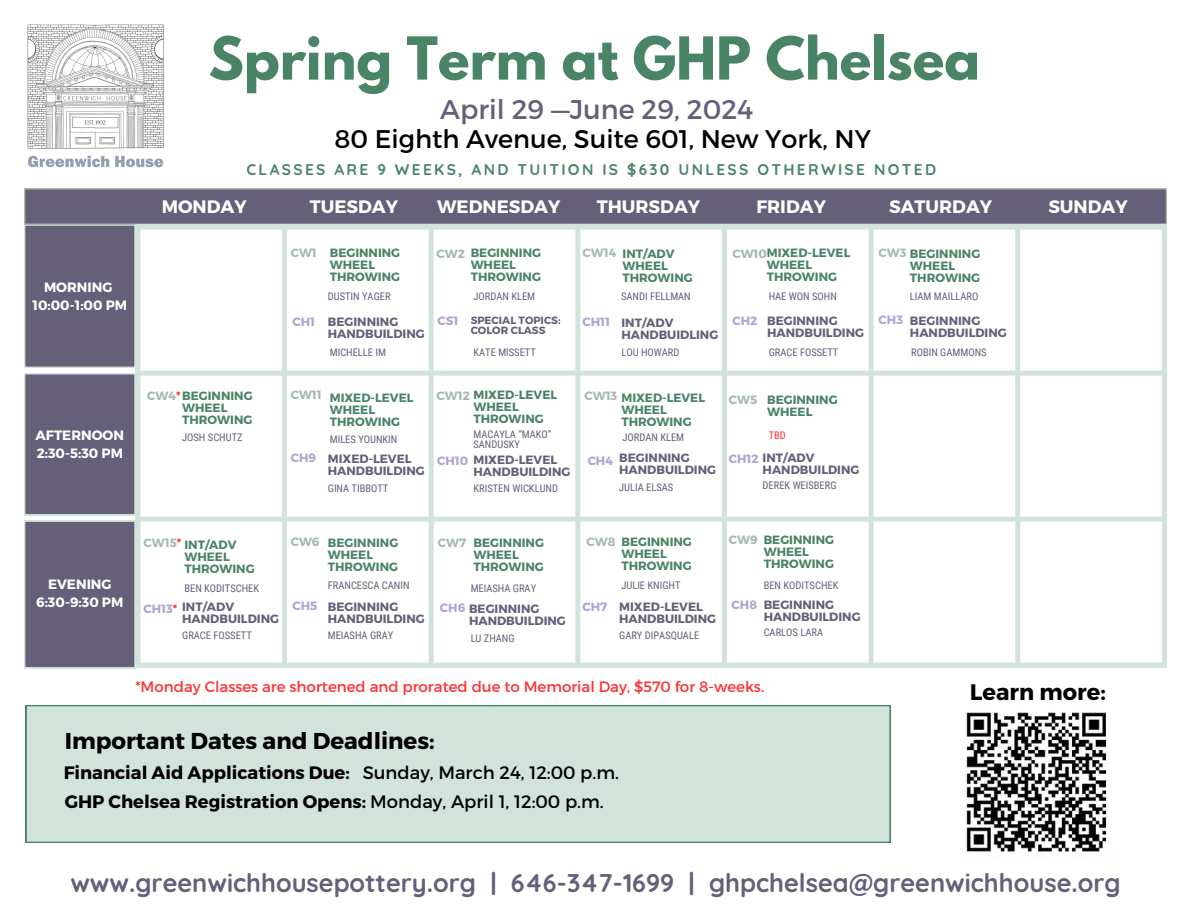
<style>
.page{position:relative;width:1188px;height:918px;background:#fff}
.page>*{position:absolute;margin:0;border:0;box-sizing:border-box;transform-origin:0 0}
.t1{font:700 52.5px "League Spartan";color:#498467}
.t2{font:27px "Montserrat";color:#655f79}
.t3{font:700 25.5px "Quicksand";color:#655f79}
.t4{font:25.5px "Montserrat";color:#000}
.t5{font:700 22.95px "Montserrat";color:#000}
.t6{font:700 22.5px "Montserrat";color:#000}
.t7{font:700 18px "Montserrat";color:#000}
.t8{font:700 18px "Montserrat";color:#fff}
.t9{font:18px "Montserrat";color:#000}
.t10{font:700 15.45px "Quicksand";letter-spacing:.15em;color:#498467}
.t11{font:15px "Montserrat";color:#ff3131}
.t12{font:700 13.5px "Montserrat";color:#fff}
.t13{font:700 12px/12px "Montserrat";color:#498467}
.t14{font:700 12px/12px "Montserrat";color:#655f79}
.t15{font:700 12px "Montserrat";color:#aea3d1}
.t16{font:700 12px "Montserrat";color:#a7b8b1}
.t17{font:10.5px/10.5px "Roboto Condensed";color:#655f79}
.t18{font:700 10.5px "Montserrat";color:#655f79}
.t19{font:10.5px "Roboto Condensed";color:#ff3131}
.s1{color:#a7b8b1}
.s2{color:#ff3131}
.s3{color:#aea3d1}
.s4{font-weight:400}
</style>
<div class="page">
<div style="left:26px;top:705px;width:865px;height:137px;background:#d2e3dc"></div>
<div style="left:24px;top:521px;width:111px;height:147px;background:#655f79"></div>
<svg style="left:24px;top:188px;width:1143px;height:327px;background:#6c677f"></svg>
<svg style="left:135px;top:225px;width:1032px;height:442px"></svg>
<img style="left:27px;top:24px;width:137px;height:144px">
<img style="left:966px;top:712px;width:141px;height:140px">
<p class="t1" style="left:209px;top:32px;width:773px">Spring Term at GHP Chelsea</p>
<p class="t2" style="left:440px;top:91px;width:315px">April 29 —June 29, 2024</p>
<p class="t4" style="left:335px;top:123px;width:538px">80 Eighth Avenue, Suite 601, New York, NY</p>
<p class="t10" style="left:247px;top:160px;width:691px">CLASSES ARE 9 WEEKS, AND TUITION IS $630 UNLESS OTHERWISE NOTED</p>
<p class="t12" style="left:44px;top:279px;width:70px">MORNING</p>
<h1 class="t12" style="left:32px;top:297px;width:96px">10:00-1:00 PM</h1>
<h3 class="t12" style="left:36px;top:426px;width:90px">AFTERNOON</h3>
<h3 class="t12" style="left:37px;top:444px;width:88px">2:30-5:30 PM</h3>
<p class="t8" style="left:162px;top:195px;width:86px">MONDAY</p>
<p class="t8" style="left:310px;top:195px;width:90px">TUESDAY</p>
<p class="t8" style="left:437px;top:195px;width:125px">WEDNESDAY</p>
<p class="t8" style="left:597px;top:195px;width:105px">THURSDAY</p>
<p class="t8" style="left:756px;top:195px;width:71px">FRIDAY</p>
<p class="t8" style="left:889px;top:195px;width:105px">SATURDAY</p>
<p class="t8" style="left:1048px;top:195px;width:81px">SUNDAY</p>
<p class="t13" style="left:147px;top:390px;width:107px"><span class="s1">CW4</span><span class="s2">*</span>BEGINNING</p>
<p class="t13" style="left:182px;top:402px;width:47px">WHEEL</p>
<p class="t13" style="left:182px;top:414px;width:72px">THROWING</p>
<p class="t17" style="left:182px;top:432px;width:62px">JOSH SCHUTZ</p>
<p class="t16" style="left:291px;top:245px;width:28px">CW1</p>
<p class="t15" style="left:293px;top:314px;width:24px">CH1</p>
<h5 class="t13" style="left:330px;top:246px;width:72px">BEGINNING<br>WHEEL<br>THROWING</h5>
<p class="t17" style="left:328px;top:291px;width:64px">DUSTIN YAGER</p>
<h5 class="t14" style="left:328px;top:315px;width:98px">BEGINNING<br>HANDBUILDING</h5>
<p class="t13" style="left:623px;top:247px;width:54px">INT/ADV</p>
<p class="t13" style="left:623px;top:259px;width:47px">WHEEL</p>
<p class="t13" style="left:623px;top:271px;width:72px">THROWING</p>
<p class="t14" style="left:621px;top:317px;width:54px">INT/ADV</p>
<p class="t14" style="left:621px;top:329px;width:98px">HANDBUIDLING</p>
<p class="t13" style="left:471px;top:246px;width:72px">BEGINNING<br>WHEEL<br>THROWING</p>
<p class="t16" style="left:583px;top:245px;width:35px">CW14</p>
<p class="t13" style="left:910px;top:247px;width:72px;text-indent:-31px"><span class="s1">CW3</span> BEGINNING<br>WHEEL<br>THROWING</p>
<p class="t13" style="left:767px;top:246px;width:85px;text-indent:-34px"><span class="s1">CW10</span>MIXED-LEVEL<br>WHEEL<br>THROWING</p>
<p class="t16" style="left:436px;top:246px;width:30px">CW2</p>
<p class="t17" style="left:621px;top:291px;width:71px">SANDI FELLMAN</p>
<p class="t17" style="left:769px;top:291px;width:70px">HAE WON SOHN</p>
<p class="t17" style="left:910px;top:291px;width:70px">LIAM MAILLARO</p>
<p class="t17" style="left:474px;top:291px;width:63px">JORDAN KLEM</p>
<p class="t15" style="left:583px;top:314px;width:29px">CH11</p>
<p class="t15" style="left:879px;top:312px;width:26px">CH3</p>
<h5 class="t18" style="left:471px;top:313px;width:91px">SPECIAL TOPICS:</h5>
<h5 class="t18" style="left:471px;top:324px;width:76px">COLOR CLASS</h5>
<p class="t15" style="left:438px;top:313px;width:22px">CS1</p>
<p class="t15" style="left:732px;top:313px;width:26px">CH2</p>
<p class="t14" style="left:910px;top:314px;width:98px">BEGINNING<br>HANDBUILDING</p>
<p class="t14" style="left:767px;top:314px;width:98px">BEGINNING<br>HANDBUILDING</p>
<p class="t17" style="left:330px;top:347px;width:58px">MICHELLE IM</p>
<p class="t17" style="left:474px;top:347px;width:64px">KATE MISSETT</p>
<p class="t17" style="left:621px;top:347px;width:59px">LOU HOWARD</p>
<p class="t17" style="left:769px;top:347px;width:71px">GRACE FOSSETT</p>
<p class="t17" style="left:911px;top:347px;width:77px">ROBIN GAMMONS</p>
<p class="t16" style="left:291px;top:387px;width:33px">CW11</p>
<p class="t13" style="left:330px;top:391px;width:85px">MIXED-LEVEL<br>WHEEL<br>THROWING</p>
<p class="t13" style="left:474px;top:389px;width:85px;text-indent:-37px"><span class="s1">CW12</span> MIXED-LEVEL<br>WHEEL<br>THROWING</p>
<p class="t15" style="left:291px;top:449px;width:27px">CH9</p>
<p class="t17" style="left:330px;top:434px;width:69px">MILES YOUNKIN</p>
<p class="t14" style="left:328px;top:452px;width:85px">MIXED-LEVEL</p>
<p class="t14" style="left:328px;top:464px;width:98px">HANDBUILDING</p>
<p class="t17" style="left:328px;top:483px;width:62px">GINA TIBBOTT</p>
<p class="t17" style="left:474px;top:429px;width:79px">MACAYLA “MAKO”<br>SANDUSKY</p>
<p class="t17" style="left:474px;top:483px;width:86px">KRISTEN WICKLUND</p>
<p class="t14" style="left:437px;top:453px;width:122px"><span class="s3">CH10</span> MIXED-LEVEL</p>
<p class="t14" style="left:474px;top:465px;width:98px">HANDBUILDING</p>
<p class="t13" style="left:584px;top:391px;width:122px"><span class="s1">CW13</span> MIXED-LEVEL</p>
<p class="t13" style="left:621px;top:403px;width:72px">WHEEL<br>THROWING</p>
<p class="t17" style="left:623px;top:432px;width:63px">JORDAN KLEM</p>
<p class="t16" style="left:729px;top:392px;width:30px">CW5</p>
<h4 class="t13" style="left:767px;top:393px;width:72px">BEGINNING<br>WHEEL</h4>
<h6 class="t19" style="left:769px;top:430px;width:19px">TBD</h6>
<p class="t14" style="left:763px;top:451px;width:54px">INT/ADV</p>
<p class="t14" style="left:763px;top:463px;width:98px">HANDBUILDING</p>
<p class="t14" style="left:619px;top:451px;width:98px">BEGINNING<br>HANDBUILDING</p>
<p class="t15" style="left:588px;top:453px;width:27px">CH4</p>
<p class="t15" style="left:729px;top:451px;width:31px">CH12</p>
<p class="t17" style="left:619px;top:482px;width:56px">JULIA ELSAS</p>
<p class="t17" style="left:763px;top:480px;width:76px">DEREK WEISBERG</p>
<p class="t12" style="left:48px;top:576px;width:65px">EVENING</p>
<h5 class="t12" style="left:36px;top:594px;width:89px">6:30-9:30 PM</h5>
<p class="t16" style="left:143px;top:535px;width:39px">CW15<span class="s2">*</span></p>
<p class="t13" style="left:184px;top:538px;width:72px">INT/ADV<br>WHEEL<br>THROWING</p>
<p class="t14" style="left:182px;top:600px;width:54px">INT/ADV</p>
<p class="t14" style="left:182px;top:612px;width:98px">HANDBUILDING</p>
<p class="t17" style="left:184px;top:584px;width:76px">BEN KODITSCHEK</p>
<p class="t15" style="left:143px;top:601px;width:35px">CH13<span class="s2">*</span></p>
<p class="t16" style="left:291px;top:534px;width:30px">CW6</p>
<p class="t15" style="left:293px;top:598px;width:26px">CH5</p>
<p class="t13" style="left:328px;top:536px;width:72px">BEGINNING<br>WHEEL<br>THROWING</p>
<p class="t17" style="left:328px;top:580px;width:83px">FRANCESCA CANIN</p>
<p class="t14" style="left:328px;top:600px;width:98px">BEGINNING<br>HANDBUILDING</p>
<p class="t16" style="left:438px;top:535px;width:30px">CW7</p>
<p class="t13" style="left:474px;top:536px;width:72px">BEGINNING<br>WHEEL<br>THROWING</p>
<p class="t17" style="left:471px;top:584px;width:67px">MEIASHA GRAY</p>
<p class="t14" style="left:469px;top:603px;width:98px;text-indent:-29px"><span class="s3">CH6</span> BEGINNING<br>HANDBUILDING</p>
<p class="t16" style="left:587px;top:534px;width:30px">CW8</p>
<p class="t13" style="left:621px;top:535px;width:72px">BEGINNING<br>WHEEL<br>THROWING</p>
<p class="t13" style="left:764px;top:533px;width:72px">BEGINNING<br>WHEEL<br>THROWING</p>
<p class="t16" style="left:729px;top:532px;width:30px">CW9</p>
<p class="t17" style="left:621px;top:580px;width:61px">JULIE KNIGHT</p>
<p class="t17" style="left:764px;top:580px;width:76px">BEN KODITSCHEK</p>
<p class="t15" style="left:583px;top:599px;width:26px">CH7</p>
<p class="t14" style="left:619px;top:600px;width:85px">MIXED-LEVEL</p>
<p class="t14" style="left:619px;top:612px;width:98px">HANDBUILDING</p>
<p class="t15" style="left:732px;top:597px;width:27px">CH8</p>
<p class="t14" style="left:764px;top:598px;width:98px">BEGINNING<br>HANDBUILDING</p>
<p class="t17" style="left:182px;top:630px;width:71px">GRACE FOSSETT</p>
<p class="t17" style="left:328px;top:630px;width:67px">MEIASHA GRAY</p>
<p class="t17" style="left:619px;top:630px;width:82px">GARY DIPASQUALE</p>
<p class="t17" style="left:764px;top:627px;width:61px">CARLOS LARA</p>
<p class="t17" style="left:471px;top:633px;width:46px">LU ZHANG</p>
<h4 class="t11" style="left:135px;top:677px;width:630px">*Monday Classes are shortened and prorated due to Memorial Day, $570 for 8-weeks.</h4>
<p class="t6" style="left:970px;top:677px;width:137px">Learn more:</p>
<p class="t5" style="left:65px;top:726px;width:371px">Important Dates and Deadlines:</p>
<p class="t7" style="left:64px;top:761px;width:288px">Financial Aid Applications Due:</p>
<p class="t7" style="left:65px;top:790px;width:541px">GHP Chelsea Registration Opens: <span class="s4">Monday, April 1, 12:00 p.m.</span></p>
<p class="t9" style="left:363px;top:761px;width:258px">Sunday, March 24, 12:00 p.m.</p>
<h3 class="t3" style="left:70px;top:867px;width:1052px">www.greenwichhousepottery.org | 646-347-1699 | ghpchelsea@greenwichhouse.org</h3>
</div>
